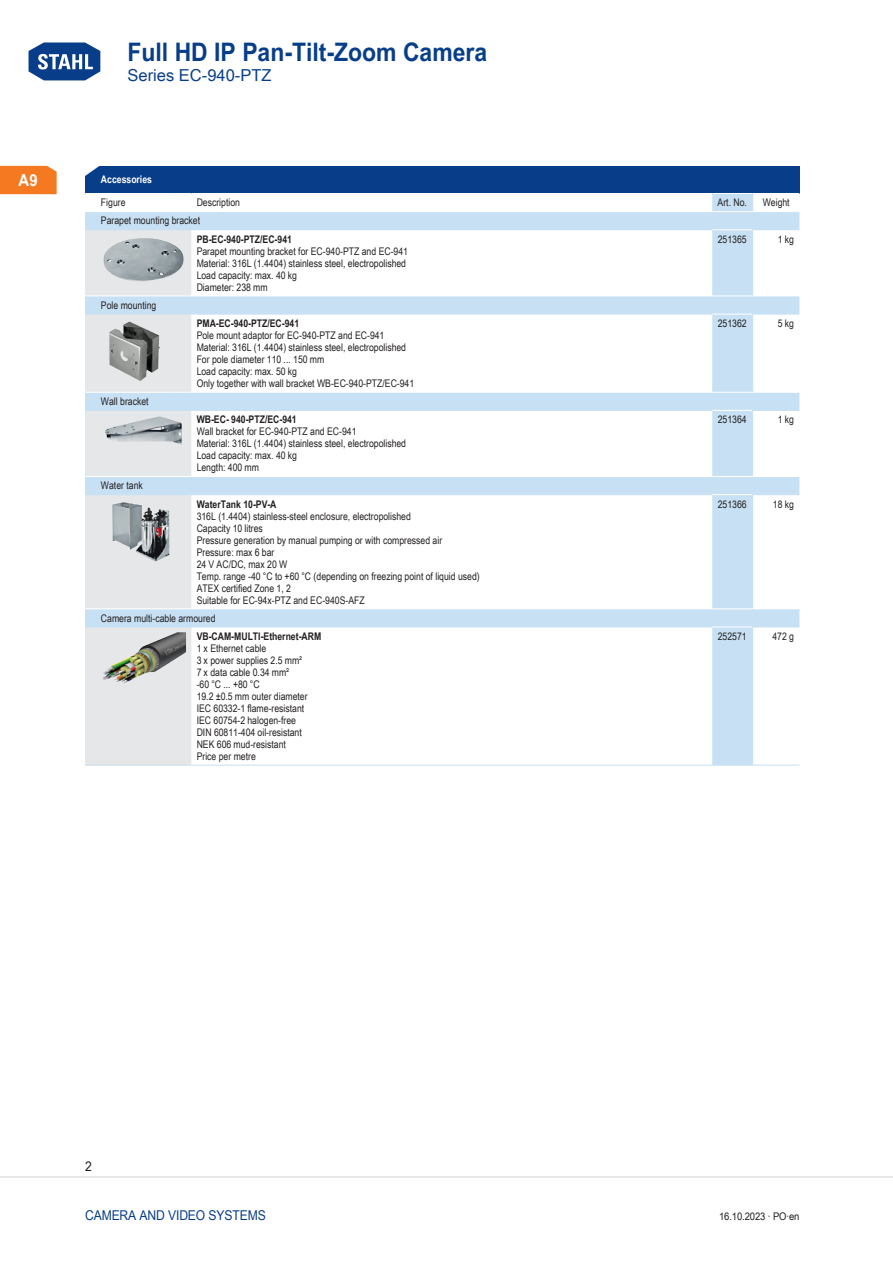
<style>
.page{position:relative;width:893px;height:1263px;background:#fff}
.page>*{position:absolute;margin:0;border:0;box-sizing:border-box;transform-origin:0 0}
.t1{font:700 25.5px "Arial Unicode MS";color:#083e89;scale:.9 1}
.TabHeader1stColumn{font:700 24px "Arial Unicode MS";color:#fff;scale:1.45 1}
.t2{font:16.5px "Arial Unicode MS";color:#083e89}
.t3{font:700 16.5px "Arial Unicode MS";color:#fff;scale:.9 1}
.t4{font:13.5px "Arial Unicode MS";letter-spacing:-.01em;color:#083e89;scale:.9 1}
.t5{font:13.5px "Arial Unicode MS";color:#231f20;scale:.9 1}
.TabBodyLeft{font:10.5px/12px "Arial Unicode MS";color:#231f20;scale:.83 1}
.TabBody1stColumnTitl{font:10.5px "Arial Unicode MS";color:#231f20;scale:.83 1}
.TabBodyCenter{font:10.5px "Arial Unicode MS";color:#231f20;scale:.83 1}
.TabBodyRight{font:10.5px "Arial Unicode MS";color:#231f20;scale:.83 1}
.TabBodyLeft-2{font:10.5px "Arial Unicode MS";color:#231f20;scale:.9 1}
.TabHeader1stColumn-2{font:700 10.5px "Arial Unicode MS";color:#fff;scale:.83 1}
.TabBody1stColumn{font:10.5px "Arial Unicode MS";color:#231f20;scale:.83 1}
.s1{font-weight:400;font-size:31.65px;color:#fff}
.s2{font-weight:700}
</style>
<div class="page">
<svg style="left:28px;top:42px;width:73px;height:39px"></svg>
<hr style="left:0;top:1176px;width:893px;height:2px;background:#e6e7e9">
<div style="left:0;top:166px;width:57px;height:28px;background:#f47921"></div>
<div style="left:85px;top:166px;width:714px;height:27px;background:#083e89"></div>
<svg style="left:85px;top:194px;width:714px;height:571px"></svg>
<svg style="left:85px;top:230px;width:106px;height:535px;background:#dde2e6"></svg>
<svg style="left:752px;top:194px;width:1px;height:17px"></svg>
<hr style="left:85px;top:211px;width:85px;height:1px;background:#fff">
<svg style="left:170px;top:211px;width:21px;height:1px"></svg>
<hr style="left:191px;top:211px;width:521px;height:1px;background:#fff">
<hr style="left:712px;top:211px;width:41px;height:1px;background:#fff">
<hr style="left:753px;top:211px;width:46px;height:1px;background:#fff">
<hr style="left:85px;top:229px;width:85px;height:1px;background:#c7e0f3">
<svg style="left:170px;top:229px;width:21px;height:1px"></svg>
<hr style="left:191px;top:229px;width:521px;height:1px;background:#c7e0f3">
<hr style="left:712px;top:229px;width:40px;height:1px;background:#fff">
<hr style="left:752px;top:229px;width:47px;height:1px;background:#c7e0f3">
<hr style="left:752px;top:230px;width:1px;height:66px;background:#c7e0f3">
<hr style="left:85px;top:296px;width:85px;height:1px;background:#fff">
<svg style="left:170px;top:296px;width:21px;height:1px"></svg>
<hr style="left:191px;top:296px;width:521px;height:1px;background:#fff">
<hr style="left:712px;top:296px;width:41px;height:1px;background:#fff">
<hr style="left:753px;top:296px;width:46px;height:1px;background:#fff">
<hr style="left:85px;top:314px;width:85px;height:1px;background:#c7e0f3">
<svg style="left:170px;top:314px;width:21px;height:1px"></svg>
<hr style="left:191px;top:314px;width:521px;height:1px;background:#c7e0f3">
<hr style="left:712px;top:314px;width:40px;height:1px;background:#fff">
<hr style="left:752px;top:314px;width:47px;height:1px;background:#c7e0f3">
<hr style="left:752px;top:314px;width:1px;height:78px;background:#c7e0f3">
<hr style="left:85px;top:392px;width:85px;height:1px;background:#fff">
<svg style="left:170px;top:392px;width:21px;height:1px"></svg>
<hr style="left:191px;top:392px;width:521px;height:1px;background:#fff">
<hr style="left:712px;top:392px;width:41px;height:1px;background:#fff">
<hr style="left:753px;top:392px;width:46px;height:1px;background:#fff">
<hr style="left:85px;top:410px;width:85px;height:1px;background:#c7e0f3">
<svg style="left:170px;top:410px;width:21px;height:1px"></svg>
<hr style="left:191px;top:410px;width:521px;height:1px;background:#c7e0f3">
<hr style="left:712px;top:410px;width:40px;height:1px;background:#fff">
<hr style="left:752px;top:410px;width:47px;height:1px;background:#c7e0f3">
<hr style="left:752px;top:411px;width:1px;height:65px;background:#c7e0f3">
<hr style="left:85px;top:476px;width:85px;height:1px;background:#fff">
<svg style="left:170px;top:476px;width:21px;height:1px"></svg>
<hr style="left:191px;top:476px;width:521px;height:1px;background:#fff">
<hr style="left:712px;top:476px;width:41px;height:1px;background:#fff">
<hr style="left:753px;top:476px;width:46px;height:1px;background:#fff">
<hr style="left:85px;top:494px;width:85px;height:1px;background:#c7e0f3">
<svg style="left:170px;top:494px;width:21px;height:1px"></svg>
<hr style="left:191px;top:494px;width:521px;height:1px;background:#c7e0f3">
<hr style="left:712px;top:494px;width:40px;height:1px;background:#fff">
<hr style="left:752px;top:494px;width:47px;height:1px;background:#c7e0f3">
<hr style="left:752px;top:495px;width:1px;height:113px;background:#c7e0f3">
<hr style="left:85px;top:608px;width:85px;height:1px;background:#fff">
<svg style="left:170px;top:608px;width:21px;height:1px"></svg>
<hr style="left:191px;top:608px;width:521px;height:1px;background:#fff">
<hr style="left:712px;top:608px;width:41px;height:1px;background:#fff">
<hr style="left:753px;top:608px;width:46px;height:1px;background:#fff">
<hr style="left:85px;top:627px;width:85px;height:1px;background:#c7e0f3">
<hr style="left:85px;top:765px;width:85px;height:1px;background:#c7e0f3">
<svg style="left:170px;top:627px;width:21px;height:1px"></svg>
<svg style="left:170px;top:765px;width:21px;height:1px"></svg>
<hr style="left:191px;top:627px;width:521px;height:1px;background:#c7e0f3">
<hr style="left:191px;top:765px;width:521px;height:1px;background:#c7e0f3">
<hr style="left:712px;top:627px;width:40px;height:1px;background:#fff">
<hr style="left:712px;top:765px;width:41px;height:1px;background:#c7e0f3">
<hr style="left:752px;top:627px;width:47px;height:1px;background:#c7e0f3">
<hr style="left:753px;top:765px;width:46px;height:1px;background:#c7e0f3">
<hr style="left:752px;top:627px;width:1px;height:138px;background:#c7e0f3">
<img style="left:103px;top:238px;width:81px;height:45px">
<img style="left:109px;top:321px;width:50px;height:60px">
<img style="left:105px;top:416px;width:77px;height:29px">
<img style="left:112px;top:501px;width:58px;height:60px">
<img style="left:131px;top:632px;width:45px;height:24px">
<h1 class="t1" style="left:26px;top:33px;width:513px"><span class="s1">Home</span> Full HD IP Pan-Tilt-Zoom Camera</h1>
<h3 class="t2" style="left:128px;top:63px;width:145px">Series EC-940-PTZ</h3>
<h3 class="t3" style="left:19px;top:168px;width:23px">A9</h3>
<p class="TabHeader1stColumn" style="left:82px;top:154px;width:16px">◤</p>
<p class="TabHeader1stColumn-2" style="left:101px;top:172px;width:63px">Accessories</p>
<p class="TabBody1stColumn" style="left:101px;top:195px;width:31px">Figure</p>
<p class="TabBodyLeft" style="left:197px;top:196px;width:54px">Description</p>
<p class="TabBodyCenter" style="left:718px;top:195px;width:37px">Art. No.</p>
<p class="TabBodyCenter" style="left:763px;top:195px;width:34px">Weight</p>
<p class="TabBody1stColumnTitl" style="left:101px;top:213px;width:121px">Parapet mounting bracket</p>
<p class="TabBodyLeft" style="left:197px;top:233px;width:256px"><span class="s2">PB-EC-940-PTZ/EC-941<br></span>Parapet mounting bracket for EC-940-PTZ and EC-941<br>Material: 316L (1.4404) stainless steel, electropolished Load capacity: max. 40 kg<br>Diameter: 238 mm</p>
<p class="TabBodyCenter" style="left:718px;top:231px;width:36px">251365</p>
<p class="TabBodyRight" style="left:778px;top:231px;width:21px">1 kg</p>
<p class="TabBody1stColumnTitl" style="left:101px;top:297px;width:68px">Pole mounting</p>
<p class="TabBodyLeft" style="left:197px;top:317px;width:264px"><span class="s2">PMA-EC-940-PTZ/EC-941<br></span>Pole mount adaptor for EC-940-PTZ and EC-941<br>Material: 316L (1.4404) stainless steel, electropolished For pole diameter 110 ... 150 mm<br>Load capacity: max. 50 kg<br>Only together with wall bracket WB-EC-940-PTZ/EC-941</p>
<p class="TabBodyCenter" style="left:718px;top:316px;width:36px">251362</p>
<p class="TabBodyRight" style="left:778px;top:316px;width:21px">5 kg</p>
<p class="TabBody1stColumnTitl" style="left:101px;top:394px;width:59px">Wall bracket</p>
<p class="TabBodyLeft" style="left:197px;top:413px;width:254px"><span class="s2">WB-EC- 940-PTZ/EC-941<br></span>Wall bracket for EC-940-PTZ and EC-941<br>Material: 316L (1.4404) stainless steel, electropolished<br>Load capacity: max. 40 kg<br>Length: 400 mm</p>
<p class="TabBodyCenter" style="left:718px;top:412px;width:36px">251364</p>
<p class="TabBodyRight" style="left:778px;top:412px;width:21px">1 kg</p>
<p class="TabBody1stColumnTitl" style="left:101px;top:478px;width:52px">Water tank</p>
<p class="TabBodyLeft" style="left:197px;top:498px;width:343px"><span class="s2">WaterTank 10-PV-A<br></span>316L (1.4404) stainless-steel enclosure, electropolished<br>Capacity 10 litres<br>Pressure generation by manual pumping or with compressed air Pressure: max 6 bar<br>24 V AC/DC, max 20 W<br>Temp. range -40 °C to +60 °C (depending on freezing point of liquid used)<br>ATEX certified Zone 1, 2<br>Suitable for EC-94x-PTZ and EC-940S-AFZ</p>
<p class="TabBodyCenter" style="left:718px;top:496px;width:36px">251366</p>
<p class="TabBodyRight" style="left:773px;top:496px;width:27px">18 kg</p>
<p class="TabBody1stColumnTitl" style="left:101px;top:610px;width:140px">Camera multi-cable armoured</p>
<p class="TabBodyLeft" style="left:197px;top:630px;width:152px"><span class="s2">VB-CAM-MULTI-Ethernet-ARM<br></span>1 x Ethernet cable<br>3 x power supplies 2.5 mm²<br>7 x data cable 0.34 mm²<br>-60 °C ... +80 °C<br>19.2 ±0.5 mm outer diameter<br>IEC 60332-1 flame-resistant<br>IEC 60754-2 halogen-free<br>DIN 60811-404 oil-resistant<br>NEK 606 mud-resistant<br>Price per metre</p>
<p class="TabBodyCenter" style="left:718px;top:628px;width:36px">252571</p>
<p class="TabBodyRight" style="left:772px;top:628px;width:28px">472 g</p>
<p class="t5" style="left:85px;top:1157px;width:9px">2</p>
<p class="t4" style="left:85px;top:1205px;width:200px">Camera and Video Systems</p>
<p class="TabBodyLeft-2" style="left:719px;top:1208px;width:91px">16.10.2023 · PO·en</p>
</div>
